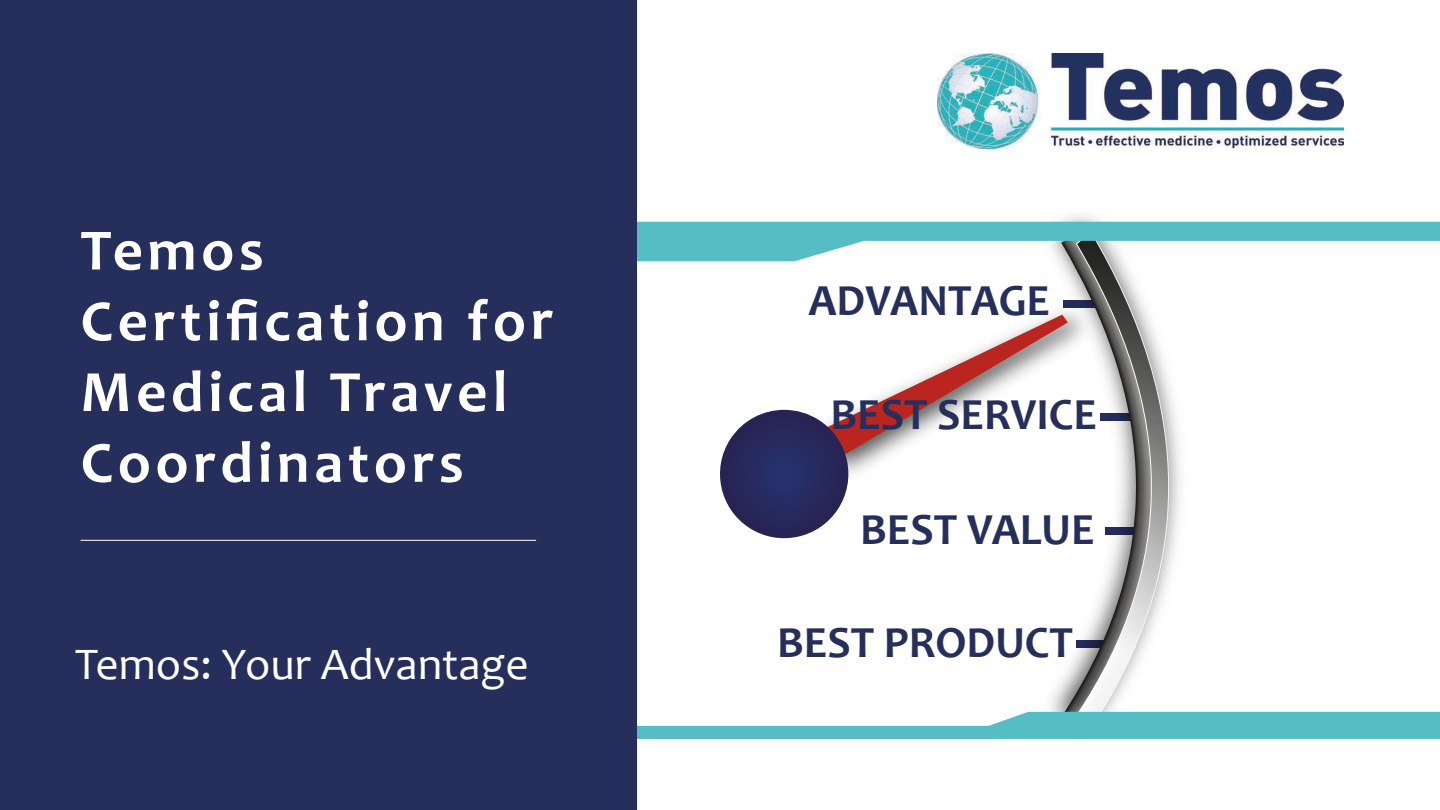
<style>
.page{position:relative;width:1440px;height:810px;background:#fff}
.page>*{position:absolute;margin:0;border:0;box-sizing:border-box;transform-origin:0 0}
.t1{font:700 58.95px/70.8px "Candara";letter-spacing:.08em;color:#fff}
.t2{font:45.38px "Candara";color:#fff}
.t3{font:700 44.7px "Candara";color:#262f5c}
</style>
<div class="page">
<img style="left:938px;top:53px;width:405px;height:96px">
<svg style="left:637px;top:222px;width:803px;height:517px"></svg>
<div style="left:0;top:0;width:637px;height:810px;background:#262f5c"></div>
<hr style="left:81px;top:540px;width:455px;height:1px;background:#fff">
<p class="t1" style="left:81px;top:215px;width:474px">Temos<br>Certification for<br>Medical Travel<br>Coordinators</p>
<p class="t2" style="left:75px;top:636px;width:455px">Temos: Your Advantage</p>
<p class="t3" style="left:808px;top:273px;width:243px">ADVANTAGE</p>
<p class="t3" style="left:830px;top:388px;width:268px">BEST SERVICE</p>
<p class="t3" style="left:860px;top:503px;width:236px">BEST VALUE</p>
<p class="t3" style="left:777px;top:616px;width:297px">BEST PRODUCT</p>
</div>
